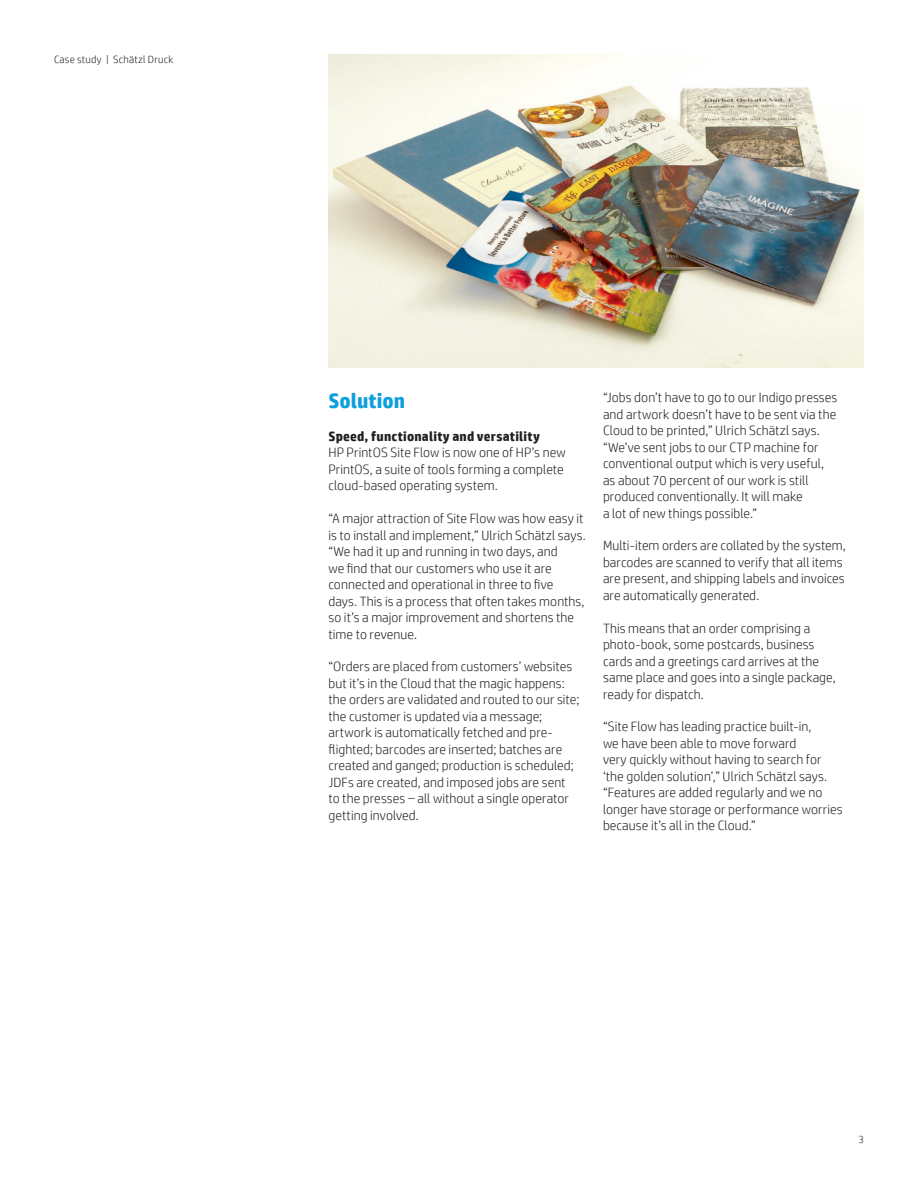
<style>
.page{position:relative;width:918px;height:1188px;background:#fff}
.page>*{position:absolute;margin:0;border:0;box-sizing:border-box;transform-origin:0 0}
.Subhead_14_16_bold_b{font:700 21px "HP Simplified";color:#0ca0dd}
.Body{font:300 13.5px/16.5px "HP Simplified";letter-spacing:.005em;color:#231f20}
.Body_header_bold{font:700 13.5px "HP Simplified";letter-spacing:.015em;color:#231f20}
.Title_descriptor{font:300 10.5px "HP Simplified";letter-spacing:.025em;color:#231f20}
.Page_number_right{font:300 10.5px "HP Simplified";color:#231f20}
</style>
<div class="page">
<img style="left:328px;top:54px;width:536px;height:314px">
<p class="Title_descriptor" style="left:54px;top:52px;width:121px">Case study | Schätzl Druck</p>
<p class="Subhead_14_16_bold_b" style="left:328px;top:387px;width:78px">Solution</p>
<p class="Body_header_bold" style="left:328px;top:427px;width:213px">Speed, functionality and versatility</p>
<p class="Body" style="left:328px;top:444px;width:239px">HP PrintOS Site Flow is now one of HP’s new<br>PrintOS, a suite of tools forming a complete cloud-based operating system.</p>
<p class="Body" style="left:328px;top:510px;width:259px">“A major attraction of Site Flow was how easy it is to install and implement,” Ulrich Schätzl says. “We had it up and running in two days, and<br>we find that our customers who use it are connected and operational in three to five<br>days. This is a process that often takes months, so it’s a major improvement and shortens the time to revenue.</p>
<p class="Body" style="left:328px;top:658px;width:252px">“Orders are placed from customers’ websites but it’s in the Cloud that the magic happens: the orders are validated and routed to our site; the customer is updated via a message; artwork is automatically fetched and pre&shy;flighted; barcodes are inserted; batches are created and ganged; production is scheduled; JDFs are created, and imposed jobs are sent to the presses – all without a single operator getting involved.</p>
<p class="Body" style="left:603px;top:389px;width:236px">“Jobs don’t have to go to our Indigo presses and artwork doesn’t have to be sent via the Cloud to be printed,” Ulrich Schätzl says. “We’ve sent jobs to our CTP machine for conventional output which is very useful, as about 70 percent of our work is still produced conventionally. It will make<br>a lot of new things possible.”</p>
<p class="Body" style="left:603px;top:537px;width:244px">Multi-item orders are collated by the system, barcodes are scanned to verify that all items are present, and shipping labels and invoices are automatically generated.</p>
<p class="Body" style="left:603px;top:619px;width:234px">This means that an order comprising a photo-book, some postcards, business cards and a greetings card arrives at the same place and goes into a single package, ready for dispatch.</p>
<p class="Body" style="left:603px;top:718px;width:241px">“Site Flow has leading practice built-in,<br>we have been able to move forward<br>very quickly without having to search for ‘the golden solution’,” Ulrich Schätzl says. “Features are added regularly and we no longer have storage or performance worries because it’s all in the Cloud.”</p>
<p class="Page_number_right" style="left:858px;top:1132px;width:7px">3</p>
</div>
